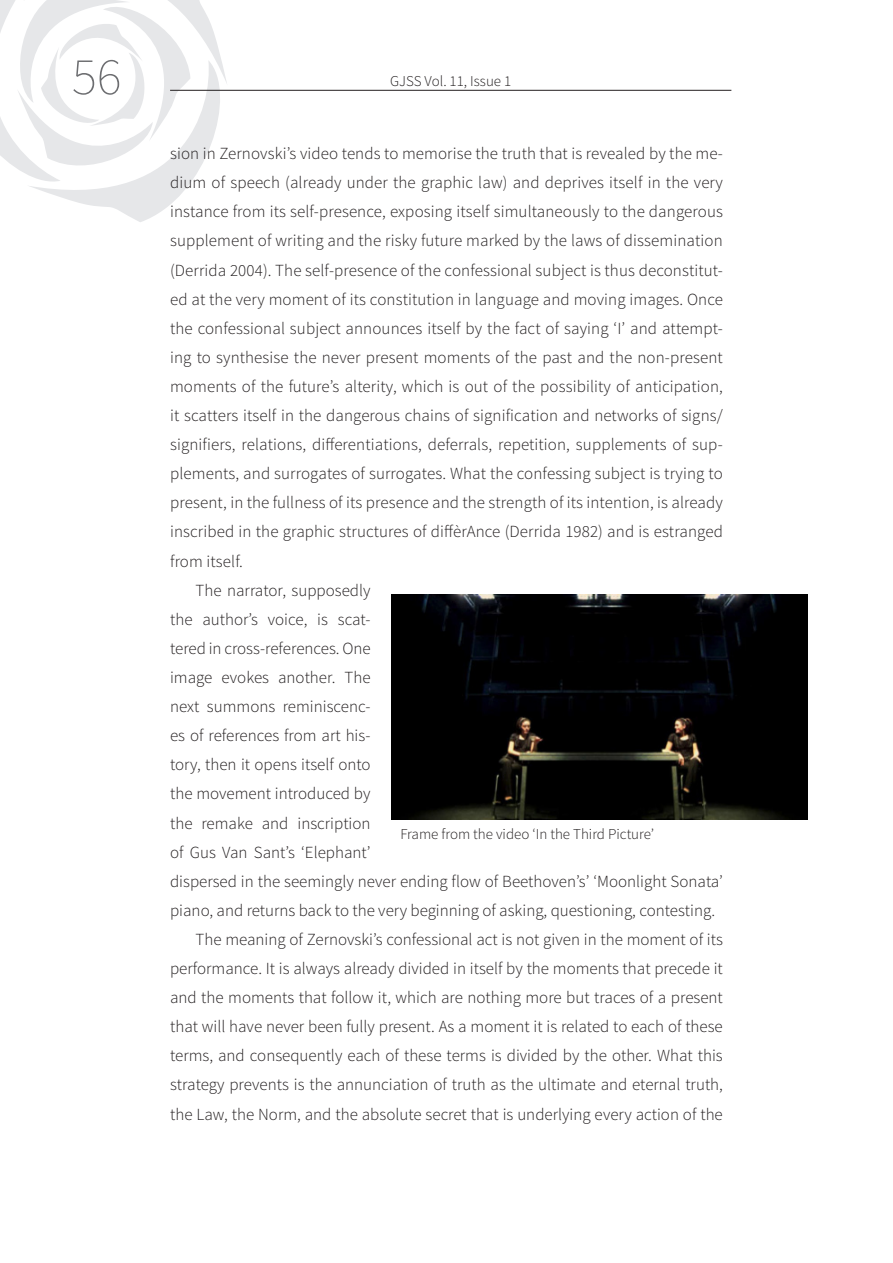
<style>
.page{position:relative;width:893px;height:1263px;background:#fff}
.page>*{position:absolute;margin:0;border:0;box-sizing:border-box;transform-origin:0 0}
.t1{font:200 52.5px "Source Sans Pro";color:#6c6d70}
.article_no_indentati{font:300 16.95px/29.1px "Source Sans Pro";color:#231f20;text-align:justify}
.t2{font:300 15px "Source Sans Pro";color:#231f20}
</style>
<div class="page">
<svg style="left:0;top:0;width:239px;height:222px"></svg>
<hr style="left:170px;top:90px;width:561px;height:1px;background:#231f20">
<img style="left:392px;top:594px;width:416px;height:225px">
<h1 class="t1" style="left:72px;top:45px;width:51px">56</h1>
<p class="t2" style="left:390px;top:72px;width:123px">GJSS Vol. 11, Issue 1</p>
<p class="article_no_indentati" style="left:170px;top:139px;width:554px">sion in Zernovski’s video tends to memorise the truth that is revealed by the me&shy;dium of speech (already under the graphic law) and deprives itself in the very instance from its self-presence, exposing itself simultaneously to the dangerous supplement of writing and the risky future marked by the laws of dissemination (Derrida 2004). The self-presence of the confessional subject is thus deconstitut&shy;ed at the very moment of its constitution in language and moving images. Once the confessional subject announces itself by the fact of saying ‘I’ and attempt&shy;ing to synthesise the never present moments of the past and the non-present moments of the future’s alterity, which is out of the possibility of anticipation, it scatters itself in the dangerous chains of signification and networks of signs/ signifiers, relations, differentiations, deferrals, repetition, supplements of sup&shy;plements, and surrogates of surrogates. What the confessing subject is trying to present, in the fullness of its presence and the strength of its intention, is already inscribed in the graphic structures of diffèrAnce (Derrida 1982) and is estranged from itself.</p>
<p class="article_no_indentati" style="left:170px;top:576px;width:554px;text-align:left;text-indent:26px">The narrator, supposedly<br>the author’s voice, is scat-<br>tered in cross-references. One<br>image evokes another. The<br>next summons reminiscenc-<br>es of references from art his-<br>tory, then it opens itself onto<br>the movement introduced by<br>the remake and inscription<br>of Gus Van Sant’s ‘Elephant’<br>dispersed in the seemingly never ending flow of Beethoven’s’ ‘Moonlight Sonata’ piano, and returns back to the very beginning of asking, questioning, contesting.</p>
<p class="article_no_indentati" style="left:170px;top:925px;width:554px;text-indent:26px">The meaning of Zernovski’s confessional act is not given in the moment of its performance. It is always already divided in itself by the moments that precede it and the moments that follow it, which are nothing more but traces of a present that will have never been fully present. As a moment it is related to each of these terms, and consequently each of these terms is divided by the other. What this strategy prevents is the annunciation of truth as the ultimate and eternal truth, the Law, the Norm, and the absolute secret that is underlying every action of the</p>
<p class="t2" style="left:400px;top:825px;width:255px">Frame from the video ‘In the Third Picture’</p>
</div>
